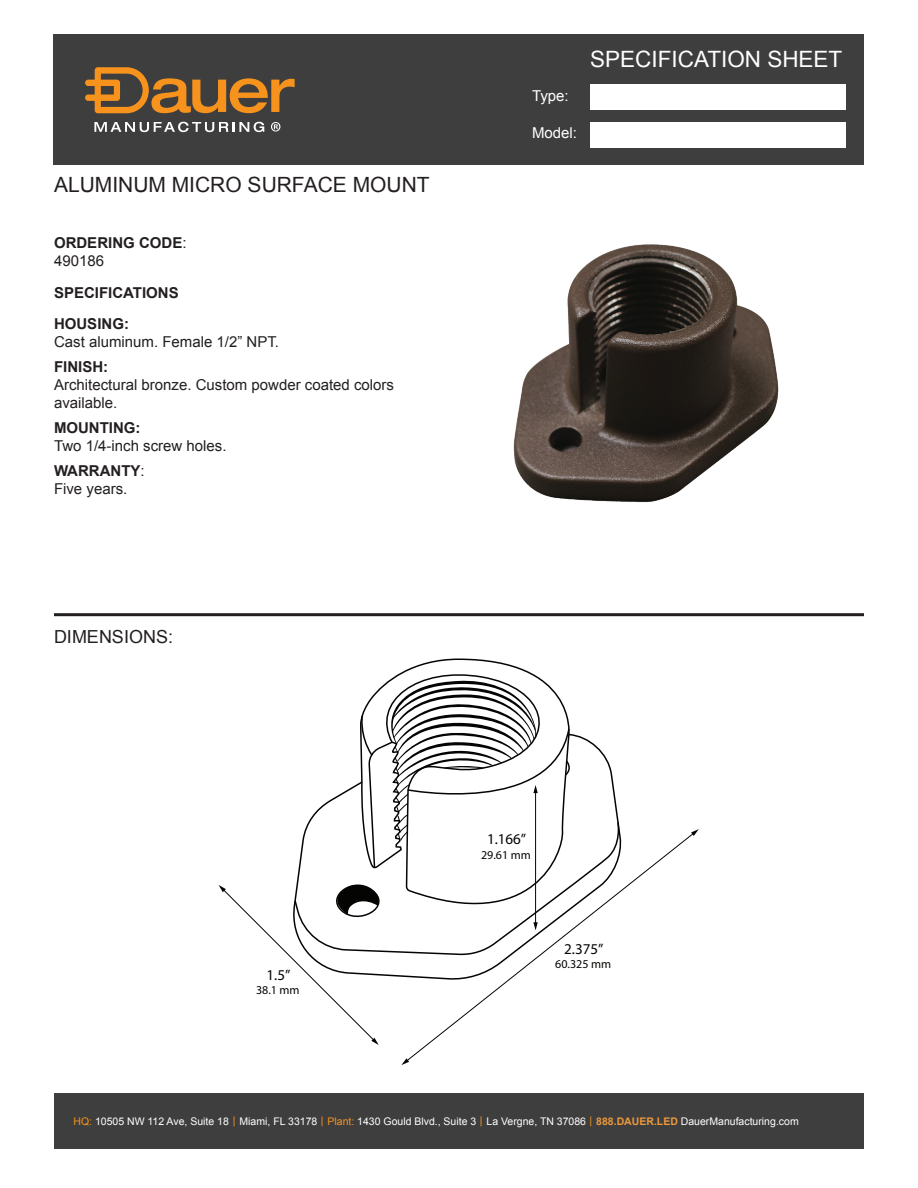
<style>
.page{position:relative;width:918px;height:1188px;background:#fff}
.page>*{position:absolute;margin:0;border:0;box-sizing:border-box;transform-origin:0 0}
.t1{font:22.5px "Arial";color:#fff}
.t2{font:21px "Arial";color:#231f20}
.t3{font:18px "Arial";color:#231f20}
.t4{font:15px/18px "Arial";color:#231f20}
.t5{font:700 15px/18px "Arial";color:#231f20}
.t6{font:15px "Myriad Pro";color:#040503}
.t7{font:15px "Arial";color:#fff}
.t8{font:12px "Myriad Pro";color:#040503}
.t9{font:10.5px "Arial";color:#fff}
.s1{font-weight:400}
.s2{font-weight:700}
.s3{color:#f7931d}
.s4{font-weight:700;color:#ec993c}
</style>
<div class="page">
<hr style="left:54px;top:613px;width:810px;height:3px;background:#231f20">
<div style="left:54px;top:34px;width:810px;height:131px;background:#3e3e3f"></div>
<div style="left:590px;top:85px;width:256px;height:25px;background:#fff"></div>
<div style="left:590px;top:122px;width:256px;height:25px;background:#fff"></div>
<svg style="left:94px;top:122px;width:170px;height:10px"></svg>
<svg style="left:271px;top:122px;width:9px;height:10px"></svg>
<svg style="left:85px;top:67px;width:210px;height:46px"></svg>
<img style="left:513px;top:244px;width:266px;height:258px">
<svg style="left:309px;top:658px;width:310px;height:163px"></svg>
<svg style="left:360px;top:664px;width:210px;height:313px"></svg>
<svg style="left:297px;top:821px;width:323px;height:134px"></svg>
<svg style="left:406px;top:832px;width:285px;height:228px"></svg>
<svg style="left:691px;top:829px;width:8px;height:7px"></svg>
<svg style="left:401px;top:1058px;width:8px;height:7px"></svg>
<svg style="left:219px;top:876px;width:175px;height:169px"></svg>
<hr style="left:535px;top:792px;width:1px;height:132px;background:#040503">
<svg style="left:359px;top:680px;width:214px;height:189px"></svg>
<svg style="left:533px;top:922px;width:5px;height:8px"></svg>
<div style="left:54px;top:1094px;width:810px;height:55px;background:#3e3e3f"></div>
<h2 class="t2" style="left:54px;top:171px;width:377px">ALUMINUM MICRO SURFACE MOUNT</h2>
<p class="t5" style="left:54px;top:235px;width:134px">ORDERING CODE<span class="s1">:<br>490186</span></p>
<p class="t5" style="left:54px;top:277px;width:126px;line-height:31.5px">SPECIFICATIONS<br>HOUSING:</p>
<p class="t4" style="left:54px;top:333px;width:227px">Cast aluminum. Female 1/2” NPT.</p>
<p class="t5" style="left:54px;top:358px;width:56px">FINISH:</p>
<p class="t4" style="left:54px;top:376px;width:342px">Architectural bronze. Custom powder coated colors available.</p>
<p class="t5" style="left:54px;top:419px;width:88px">MOUNTING:</p>
<p class="t4" style="left:54px;top:433px;width:174px;line-height:24.8px">Two 1/4-inch screw holes.<br><span class="s2">WARRANTY</span>:</p>
<p class="t4" style="left:54px;top:480px;width:75px">Five years.</p>
<p class="t3" style="left:54px;top:625px;width:121px">DIMENSIONS:</p>
<p class="t7" style="left:532px;top:86px;width:38px">Type:</p>
<h1 class="t1" style="left:590px;top:45px;width:254px">SPECIFICATION SHEET</h1>
<p class="t6" style="left:267px;top:965px;width:25px">1.5”</p>
<p class="t8" style="left:256px;top:983px;width:45px">38.1 mm</p>
<p class="t6" style="left:487px;top:830px;width:41px">1.166”</p>
<p class="t8" style="left:481px;top:847px;width:51px">29.61 mm</p>
<p class="t6" style="left:564px;top:940px;width:41px">2.375”</p>
<p class="t8" style="left:555px;top:957px;width:57px">60.325 mm</p>
<p class="t9" style="left:73px;top:1115px;width:727px"><span class="s3">HQ:</span> 10505 NW 112 Ave, Suite 18 <span class="s3">|</span> Miami, FL 33178 <span class="s3">| Plant:</span> 1430 Gould Blvd., Suite 3 <span class="s3">|</span> La Vergne, TN 37086 <span class="s3">|</span> <span class="s4">888.DAUER.LED</span> DauerManufacturing.com</p>
</div>
